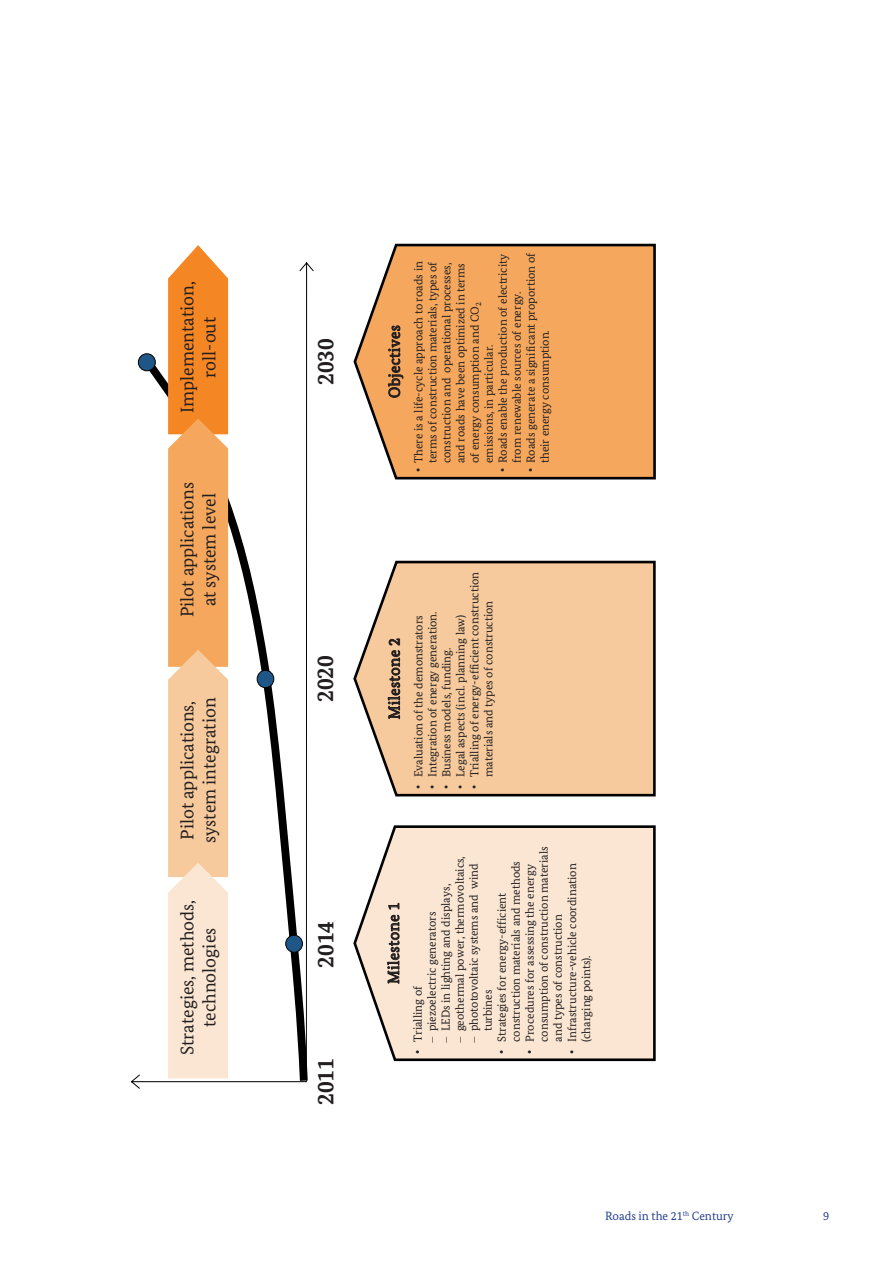
<style>
.page{position:relative;width:893px;height:1263px;background:#fff}
.page>*{position:absolute;margin:0;border:0;box-sizing:border-box;transform-origin:0 0}
.t1{font:700 23.55px "Bundes Serif";color:#231f20}
.t2{font:18.3px/21.9px "Bundes Serif";color:#231f20;text-align:center}
.t3{font:15.6px "Bundes Serif";letter-spacing:.025em;color:#231f20}
.t4{font:12px "Bundes Serif";color:#253f8e}
.t5{font:11.7px/14.1px "Bundes Serif";color:#231f20}
.s1{font-family:"Arial"}
</style>
<div class="page">
<svg style="left:353px;top:825px;width:303px;height:237px;background:#f1dfcd"></svg>
<svg style="left:387px;top:899px;width:12px;height:85px"></svg>
<svg style="left:353px;top:560px;width:303px;height:237px;background:#edc69e"></svg>
<svg style="left:388px;top:638px;width:12px;height:81px"></svg>
<svg style="left:353px;top:243px;width:303px;height:237px;background:#eba766"></svg>
<svg style="left:388px;top:326px;width:15px;height:72px"></svg>
<svg style="left:131px;top:245px;width:183px;height:844px"></svg>
<h2 class="t2" style="left:176px;top:413px;width:133px;rotate:-90deg">Implementation, roll-out</h2>
<h2 class="t2" style="left:176px;top:617px;width:137px;rotate:-90deg">Pilot applications at system level</h2>
<h2 class="t2" style="left:176px;top:843px;width:147px;text-align:left;rotate:-90deg">Pilot applications, system integration</h2>
<h2 class="t2" style="left:176px;top:1055px;width:156px;rotate:-90deg">Strategies, methods, technologies</h2>
<h1 class="t1" style="left:311px;top:385px;width:48px;rotate:-90deg">2030</h1>
<h1 class="t1" style="left:311px;top:702px;width:48px;rotate:-90deg">2020</h1>
<h1 class="t1" style="left:311px;top:968px;width:48px;rotate:-90deg">2014</h1>
<h1 class="t1" style="left:311px;top:1105px;width:48px;rotate:-90deg">2011</h1>
<h3 class="t3" style="left:385px;top:398px;width:75px;rotate:-90deg">Objectives</h3>
<p class="t5" style="left:411px;top:463px;width:203px;text-indent:-9px;rotate:-90deg"><span class="s1">•</span> There is a life-cycle approach to roads in terms of construction materials, types of construction and operational processes, and roads have been optimized in terms of energy consumption and CO<sub>2 </sub>emissions, in particular.</p>
<p class="t5" style="left:496px;top:463px;width:210px;text-indent:-9px;rotate:-90deg"><span class="s1">•</span> Roads enable the production of electricity from renewable sources of energy.</p>
<p class="t5" style="left:524px;top:463px;width:212px;text-indent:-9px;rotate:-90deg"><span class="s1">•</span> Roads generate a significant proportion of their energy consumption.</p>
<h3 class="t3" style="left:385px;top:719px;width:83px;rotate:-90deg">Milestone 2</h3>
<p class="t5" style="left:467px;top:777px;width:207px;text-indent:-12px;rotate:-90deg"><span class="s1">•</span> Trialling of energy-efficient construction materials and types of construction</p>
<p class="t5" style="left:411px;top:789px;width:175px;rotate:-90deg"><span class="s1">•</span> Evaluation of the demonstrators</p>
<p class="t5" style="left:425px;top:789px;width:179px;rotate:-90deg"><span class="s1">•</span> Integration of energy generation.</p>
<p class="t5" style="left:453px;top:789px;width:176px;rotate:-90deg"><span class="s1">•</span> Legal aspects (incl. planning law)</p>
<p class="t5" style="left:439px;top:789px;width:143px;rotate:-90deg"><span class="s1">•</span> Business models, funding.</p>
<h3 class="t3" style="left:384px;top:984px;width:83px;rotate:-90deg">Milestone 1</h3>
<p class="t5" style="left:523px;top:1042px;width:197px;text-indent:-12px;rotate:-90deg"><span class="s1">•</span> Procedures for assessing the energy consumption of construction materials and types of construction</p>
<p class="t5" style="left:411px;top:1031px;width:177px;text-indent:-22px;rotate:-90deg"><span class="s1">•</span> Trialling of<br>piezoelectric generators<br>LEDs in lighting and displays, geothermal power, thermovoltaics, phototovoltaic systems and wind turbines</p>
<p class="t5" style="left:495px;top:1042px;width:182px;text-indent:-12px;rotate:-90deg"><span class="s1">•</span> Strategies for energy-efficient construction materials and methods</p>
<p class="t5" style="left:565px;top:1042px;width:180px;text-indent:-12px;rotate:-90deg"><span class="s1">•</span> Infrastructure-vehicle coordination (charging points).</p>
<p class="t4" style="left:605px;top:1209px;width:130px">Roads in the 21<sup>th</sup> Century</p>
<p class="t4" style="left:823px;top:1209px;width:7px">9</p>
</div>
